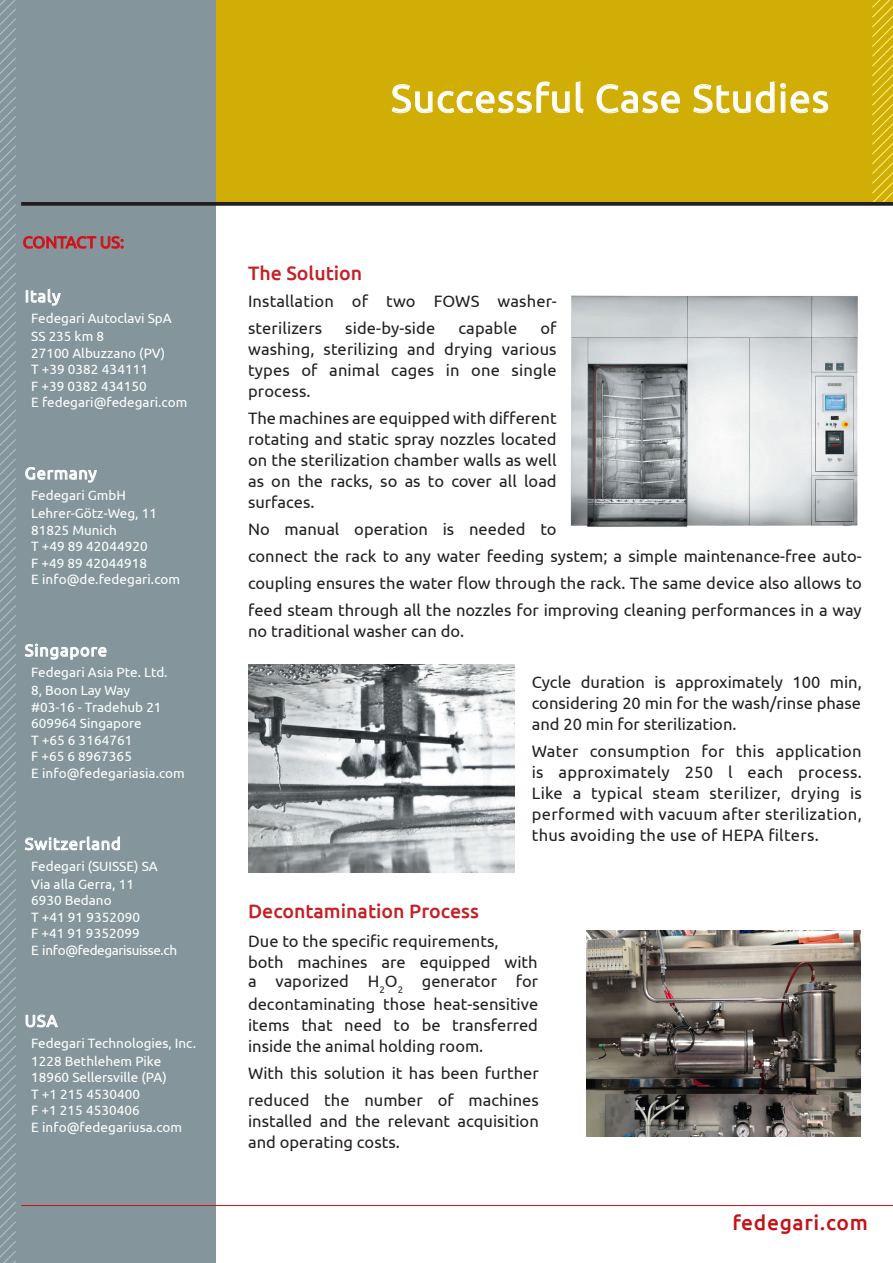
<style>
.page{position:relative;width:893px;height:1263px;background:#fff}
.page>*{position:absolute;margin:0;border:0;box-sizing:border-box;transform-origin:0 0}
.t1{font:39px "Ubuntu";letter-spacing:.025em;color:#fff}
.t2{font:500 21px "Ubuntu";letter-spacing:.03em;color:#c4121a}
.t3{font:500 19.5px "Ubuntu";color:#c52026}
.t4{font:16.5px/21px "Ubuntu";color:#231f20}
.t5{font:16.5px "Ubuntu";letter-spacing:.05em;color:#fff}
.t6{font:16.5px "Ubuntu";color:#c4121a}
.t7{font:13.5px/16.5px "Ubuntu";color:#fff}
.t8{font:13.5px "Ubuntu";letter-spacing:-.03em;color:#fff}
</style>
<div class="page">
<div style="left:197px;top:0;width:696px;height:203px;background:#d1ae05"></div>
<div style="left:0;top:0;width:215px;height:1263px;background:#84969b"></div>
<hr style="left:21px;top:1205px;width:872px;height:1px;background:#c4121a">
<svg style="left:0;top:0;width:16px;height:1263px"></svg>
<svg style="left:21px;top:202px;width:872px;height:4px;background:#2f2b2c"></svg>
<svg style="left:872px;top:0;width:21px;height:201px"></svg>
<svg style="left:23px;top:236px;width:101px;height:13px"></svg>
<svg style="left:26px;top:289px;width:35px;height:16px"></svg>
<svg style="left:25px;top:467px;width:72px;height:15px"></svg>
<svg style="left:25px;top:644px;width:81px;height:15px"></svg>
<svg style="left:25px;top:836px;width:95px;height:14px"></svg>
<svg style="left:26px;top:1015px;width:32px;height:12px"></svg>
<svg style="left:391px;top:81px;width:179px;height:33px"></svg>
<svg style="left:576px;top:81px;width:8px;height:32px"></svg>
<svg style="left:596px;top:84px;width:84px;height:30px"></svg>
<svg style="left:693px;top:81px;width:135px;height:33px"></svg>
<img style="left:570px;top:295px;width:288px;height:232px">
<img style="left:248px;top:664px;width:267px;height:208px">
<img style="left:586px;top:930px;width:274px;height:206px">
<p class="t6" style="left:23px;top:232px;width:103px">CONTACT US:</p>
<p class="t5" style="left:25px;top:286px;width:37px">Italy</p>
<p class="t7" style="left:31px;top:310px;width:142px">Fedegari Autoclavi SpA</p>
<p class="t7" style="left:31px;top:328px;width:74px">SS 235 km 8</p>
<p class="t7" style="left:31px;top:344px;width:136px">27100 Albuzzano (PV)</p>
<p class="t7" style="left:31px;top:361px;width:119px">T +39 0382 434111</p>
<p class="t7" style="left:31px;top:377px;width:117px">F +39 0382 434150</p>
<p class="t7" style="left:31px;top:394px;width:158px">E fedegari@fedegari.com</p>
<p class="t5" style="left:25px;top:463px;width:73px">Germany</p>
<p class="t7" style="left:31px;top:487px;width:96px">Fedegari GmbH</p>
<p class="t7" style="left:31px;top:505px;width:127px">Lehrer-Götz-Weg, 11</p>
<p class="t7" style="left:31px;top:521px;width:87px">81825 Munich</p>
<p class="t7" style="left:31px;top:538px;width:118px">T +49 89 42044920<br>F +49 89 42044918</p>
<p class="t7" style="left:31px;top:571px;width:150px">E info@de.fedegari.com</p>
<p class="t5" style="left:25px;top:640px;width:84px">Singapore</p>
<p class="t7" style="left:31px;top:663px;width:138px;line-height:18px">Fedegari Asia Pte. Ltd.<br>8, Boon Lay Way</p>
<p class="t7" style="left:31px;top:698px;width:132px">#03-16 - Tradehub 21<br>609964 Singapore</p>
<p class="t7" style="left:31px;top:731px;width:103px">T +65 6 3164761<br>F +65 6 8967365</p>
<p class="t7" style="left:31px;top:764px;width:155px">E info@fedegariasia.com</p>
<p class="t5" style="left:25px;top:834px;width:98px">Switzerland</p>
<p class="t7" style="left:31px;top:857px;width:128px">Fedegari (SUISSE) SA</p>
<p class="t7" style="left:31px;top:875px;width:104px">Via alla Gerra, 11</p>
<p class="t7" style="left:31px;top:892px;width:82px">6930 Bedano</p>
<p class="t7" style="left:31px;top:908px;width:110px">T +41 91 9352090</p>
<p class="t7" style="left:31px;top:925px;width:110px">F +41 91 9352099</p>
<p class="t8" style="left:31px;top:942px;width:147px">E info@fedegarisuisse.ch</p>
<p class="t5" style="left:25px;top:1011px;width:34px">USA</p>
<p class="t7" style="left:31px;top:1034px;width:166px">Fedegari Technologies, Inc.</p>
<p class="t7" style="left:31px;top:1052px;width:132px">1228 Bethlehem Pike</p>
<p class="t7" style="left:31px;top:1069px;width:137px">18960 Sellersville (PA)</p>
<p class="t7" style="left:31px;top:1085px;width:110px">T +1 215 4530400</p>
<p class="t7" style="left:31px;top:1102px;width:110px">F +1 215 4530406</p>
<p class="t7" style="left:31px;top:1118px;width:152px">E info@fedegariusa.com</p>
<p class="t1" style="left:391px;top:75px;width:440px">Successful Case Studies</p>
<p class="t3" style="left:248px;top:261px;width:116px">The Solution</p>
<p class="t4" style="left:248px;top:287px;width:310px;line-height:27px">Installation of two FOWS washer&shy;sterilizers</p>
<p class="t4" style="left:248px;top:317px;width:310px;text-align:justify;text-indent:292px">of washing, sterilizing and drying various types of animal cages in one single process.</p>
<p class="t4" style="left:248px;top:407px;width:310px;text-align:justify">The machines are equipped with different rotating and static spray nozzles located on the sterilization chamber walls as well as on the racks, so as to cover all load surfaces.</p>
<p class="t4" style="left:248px;top:515px;width:615px;line-height:27px">No manual operation is needed to<br>connect the rack to any water feeding system; a simple maintenance-free auto&shy;coupling ensures the water flow through the rack. The same device also allows to feed steam through all the nozzles for improving cleaning performances in a way</p>
<p class="t4" style="left:248px;top:620px;width:218px">no traditional washer can do.</p>
<p class="t4" style="left:345px;top:317px;width:92px">side-by-side</p>
<p class="t4" style="left:458px;top:317px;width:60px">capable</p>
<p class="t4" style="left:532px;top:671px;width:331px">Cycle duration is approximately 100 min, considering 20 min for the wash/rinse phase</p>
<p class="t4" style="left:532px;top:713px;width:206px">and 20 min for sterilization.</p>
<p class="t4" style="left:532px;top:740px;width:331px;text-align:justify">Water consumption for this application is approximately 250 l each process.<br>Like a typical steam sterilizer, drying is performed with vacuum after sterilization, thus avoiding the use of HEPA filters.</p>
<p class="t3" style="left:248px;top:899px;width:232px">Decontamination Process</p>
<p class="t4" style="left:248px;top:930px;width:292px;line-height:20.4px">Due to the specific requirements, both machines are equipped with a vaporized H<sub>2</sub>O<sub>2</sub> generator for</p>
<p class="t4" style="left:248px;top:993px;width:292px;text-align:justify">decontaminating those heat-sensitive items that need to be transferred inside the animal holding room.</p>
<p class="t4" style="left:248px;top:1059px;width:292px;line-height:27px">With this solution it has been further reduced the number of machines</p>
<p class="t4" style="left:248px;top:1110px;width:292px">installed and the relevant acquisition and operating costs.</p>
<p class="t2" style="left:732px;top:1209px;width:137px">fedegari.com</p>
</div>
